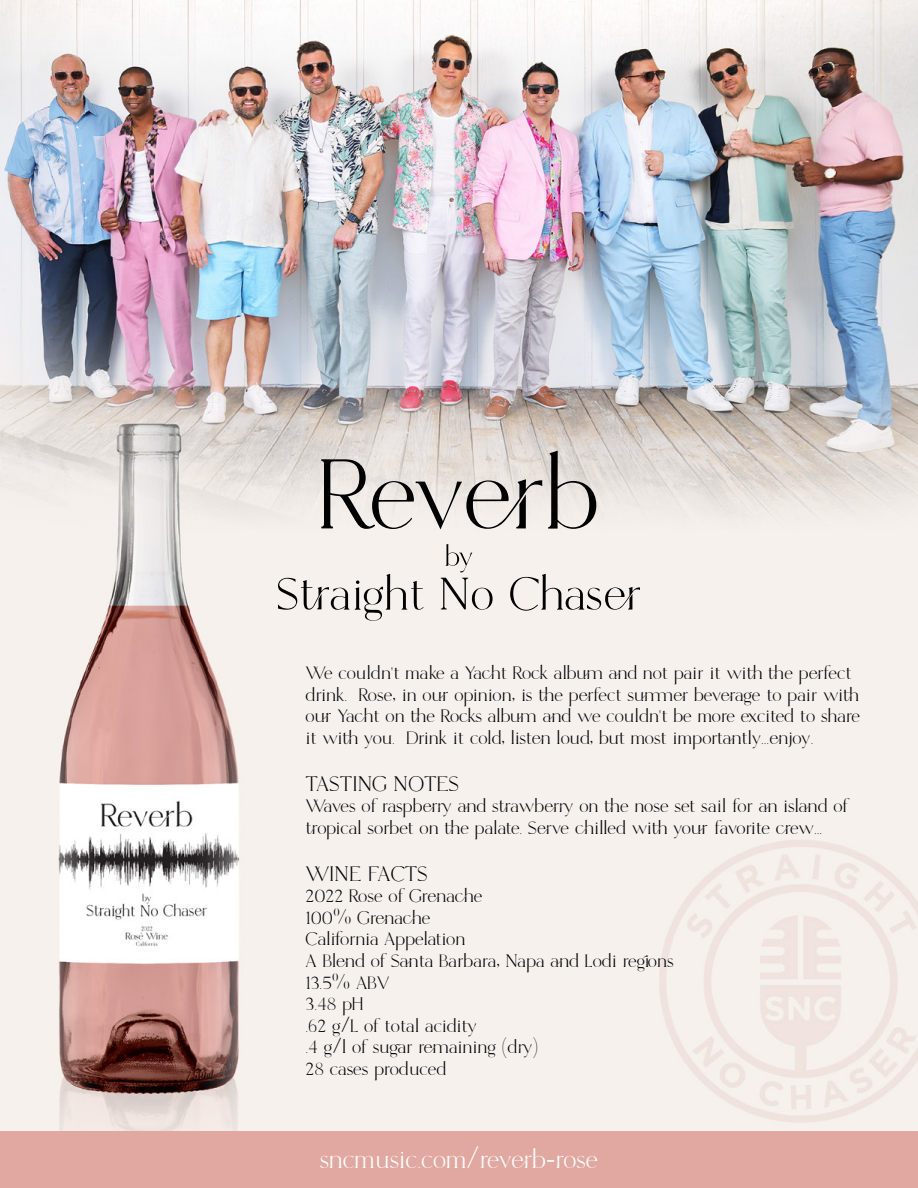
<style>
.page{position:relative;width:918px;height:1188px;background:#fff}
.page>*{position:absolute;margin:0;border:0;box-sizing:border-box;transform-origin:0 0}
.t1{font:25.5px "Hunter";color:#fff}
.t2{font:21px "Hunter";color:#000}
.t3{font:18px/21.6px "Hunter";color:#000}
</style>
<div class="page">
<img style="left:0;top:0;width:918px;height:1131px">
<svg style="left:321px;top:459px;width:221px;height:70px;background:#c3bebb"></svg>
<svg style="left:548px;top:451px;width:48px;height:78px;background:#b3afab"></svg>
<svg style="left:446px;top:544px;width:26px;height:28px"></svg>
<svg style="left:278px;top:578px;width:71px;height:32px;background:#c8c4c1"></svg>
<svg style="left:355px;top:574px;width:69px;height:47px;background:#cecac7"></svg>
<svg style="left:441px;top:578px;width:52px;height:32px;background:#c8c4c1"></svg>
<svg style="left:510px;top:574px;width:130px;height:37px;background:#d2cecb"></svg>
<div style="left:0;top:1131px;width:918px;height:57px;background:#e0a8a0"></div>
<p class="t3" style="left:306px;top:663px;width:556px">We couldn’t make a Yacht Rock album and not pair it with the perfect drink. Rosé, in our opinion, is the perfect summer beverage to pair with our Yacht on the Rocks album and we couldn’t be more excited to share it with you. Drink it cold, listen loud, but most importantly...enjoy.</p>
<p class="t2" style="left:306px;top:772px;width:155px">TASTING NOTES</p>
<p class="t3" style="left:306px;top:796px;width:544px">Waves of raspberry and strawberry on the nose set sail for an island of tropical sorbet on the palate. Serve chilled with your favorite crew...</p>
<p class="t2" style="left:306px;top:862px;width:124px">WINE FACTS</p>
<p class="t3" style="left:306px;top:886px;width:370px">2022 Rose of Grenache<br>100% Grenache<br>California Appelation<br>A Blend of Santa Barbara, Napa and Lodi regions<br>13.5% ABV<br>3.48 pH<br>.62 g/L of total acidity<br>.4 g/l of sugar remaining (dry)<br>28 cases produced</p>
<h1 class="t1" style="left:320px;top:1145px;width:280px">sncmusic.com/reverb-rose</h1>
</div>
